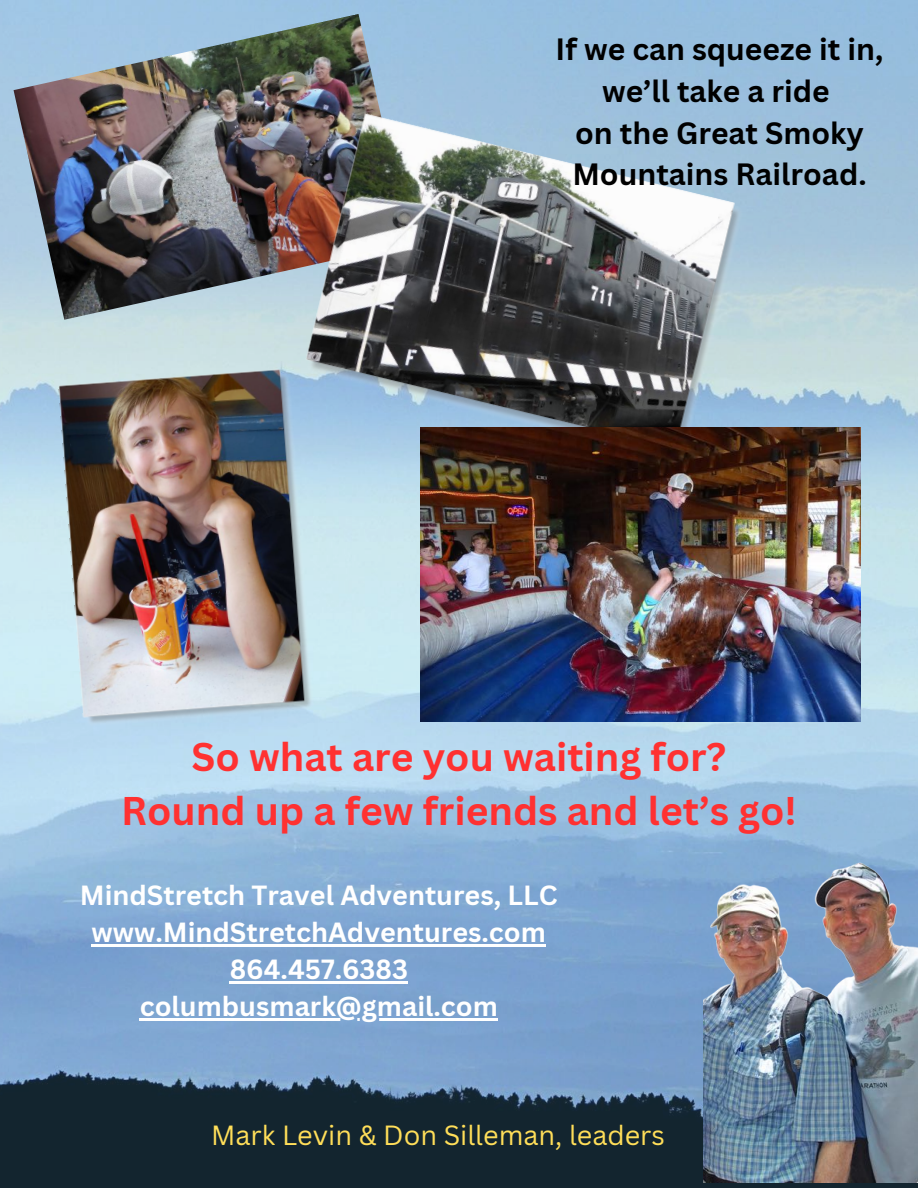
<style>
.page{position:relative;width:918px;height:1188px;background:#fff}
.page>*{position:absolute;margin:0;border:0;box-sizing:border-box;transform-origin:0 0}
.t1{font:700 39px "Canva Sans";color:#ff3131}
.t2{font:700 30px/41.7px "Canva Sans";color:#000;text-align:center}
.t3{font:700 27px "Canva Sans";color:#fff}
.t4{font:27px "Canva Sans";color:#ffde59}
</style>
<div class="page">
<img style="left:0;top:0;width:918px;height:1188px">
<img style="left:14px;top:14px;width:395px;height:306px">
<img style="left:297px;top:112px;width:456px;height:356px">
<img style="left:58px;top:365px;width:260px;height:369px">
<img style="left:420px;top:428px;width:440px;height:293px">
<img style="left:704px;top:850px;width:214px;height:333px">
<hr style="left:92px;top:944px;width:454px;height:3px;background:#fff">
<hr style="left:230px;top:981px;width:178px;height:3px;background:#fff">
<hr style="left:140px;top:1019px;width:358px;height:2px;background:#fff">
<p class="t2" style="left:556px;top:28px;width:329px">If we can squeeze it in, we’ll take a ride</p>
<p class="t2" style="left:572px;top:111px;width:296px;text-align:left">on the Great Smoky<br>Mountains Railroad.</p>
<p class="t1" style="left:192px;top:730px;width:536px">So what are you waiting for?</p>
<p class="t1" style="left:121px;top:784px;width:677px">Round up a few friends and let’s go!</p>
<p class="t3" style="left:80px;top:876px;width:479px">MindStretch Travel Adventures, LLC</p>
<p class="t3" style="left:92px;top:913px;width:456px">www.MindStretchAdventures.com</p>
<p class="t3" style="left:230px;top:950px;width:180px">864.457.6383</p>
<p class="t3" style="left:140px;top:987px;width:360px">columbusmark@gmail.com</p>
<p class="t4" style="left:211px;top:1116px;width:455px">Mark Levin &amp; Don Silleman, leaders</p>
</div>
